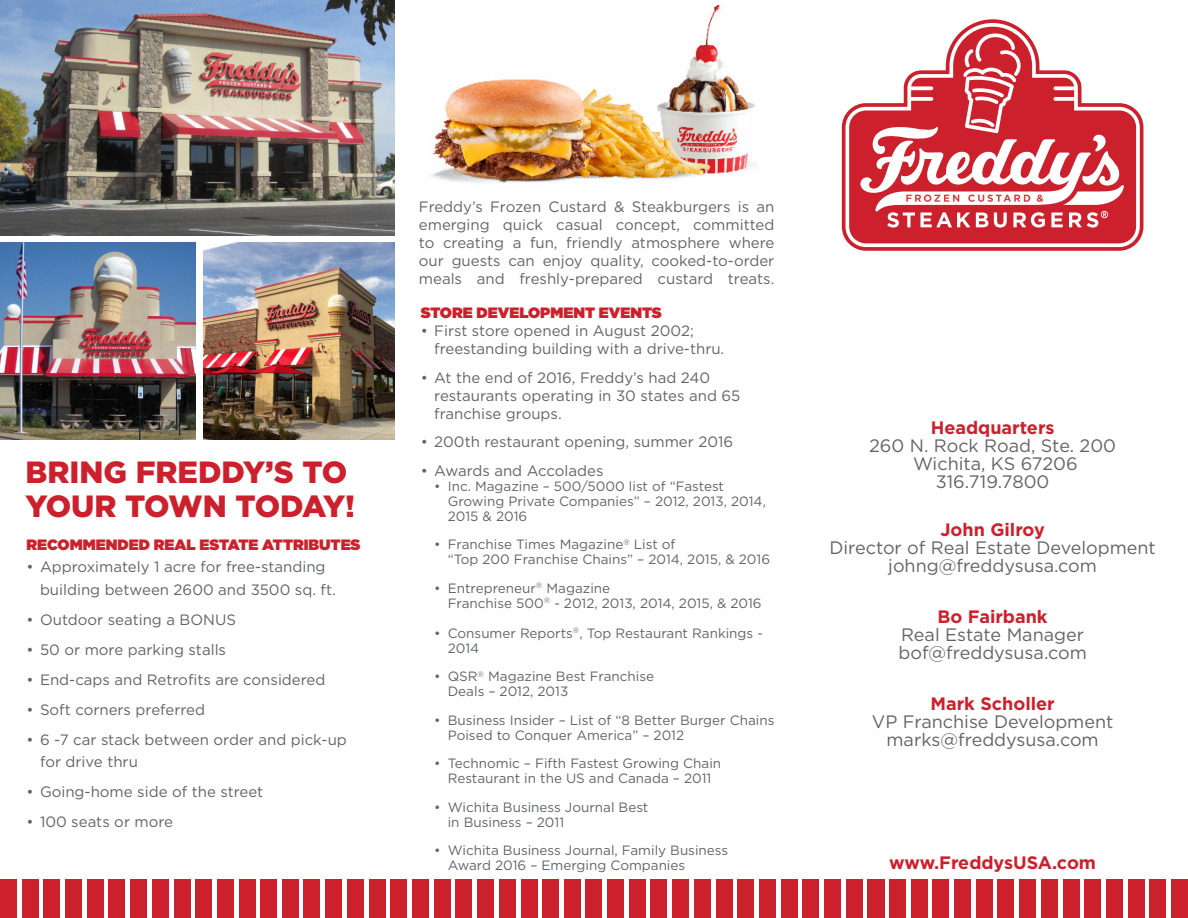
<style>
.page{position:relative;width:1188px;height:918px;background:#fff}
.page>*{position:absolute;margin:0;border:0;box-sizing:border-box;transform-origin:0 0}
.t1{font:900 30.6px/33.8px "Gotham";color:#cc202c}
.t2{font:18px "Gotham";color:#636466}
.t3{font:700 18px "Gotham";color:#cc202c}
.t4{font:15px/18px "Gotham";color:#636466}
.t5{font:900 15px "Gotham";color:#cc202c}
.t6{font:13.5px/15px "Gotham";color:#636466}
</style>
<div class="page">
<img style="left:0;top:243px;width:196px;height:197px">
<img style="left:204px;top:243px;width:190px;height:197px">
<img style="left:431px;top:5px;width:324px;height:178px">
<svg style="left:842px;top:19px;width:301px;height:232px"></svg>
<svg style="left:846px;top:23px;width:294px;height:224px"></svg>
<svg style="left:849px;top:27px;width:287px;height:216px;fill:#cc202c"></svg>
<svg style="left:860px;top:33px;width:264px;height:195px"></svg>
<div style="left:867px;top:879px;width:17px;height:39px;background:#cc202c"></div>
<div style="left:889px;top:879px;width:17px;height:39px;background:#cc202c"></div>
<div style="left:911px;top:879px;width:16px;height:39px;background:#cc202c"></div>
<div style="left:932px;top:879px;width:17px;height:39px;background:#cc202c"></div>
<div style="left:954px;top:879px;width:17px;height:39px;background:#cc202c"></div>
<div style="left:976px;top:879px;width:17px;height:39px;background:#cc202c"></div>
<div style="left:998px;top:879px;width:16px;height:39px;background:#cc202c"></div>
<div style="left:1019px;top:879px;width:17px;height:39px;background:#cc202c"></div>
<div style="left:1041px;top:879px;width:17px;height:39px;background:#cc202c"></div>
<div style="left:1063px;top:879px;width:16px;height:39px;background:#cc202c"></div>
<div style="left:1084px;top:879px;width:17px;height:39px;background:#cc202c"></div>
<div style="left:1106px;top:879px;width:17px;height:39px;background:#cc202c"></div>
<div style="left:1128px;top:879px;width:17px;height:39px;background:#cc202c"></div>
<div style="left:1149px;top:879px;width:17px;height:39px;background:#cc202c"></div>
<div style="left:1171px;top:879px;width:17px;height:39px;background:#cc202c"></div>
<div style="left:260px;top:879px;width:17px;height:39px;background:#cc202c"></div>
<div style="left:282px;top:879px;width:17px;height:39px;background:#cc202c"></div>
<div style="left:304px;top:879px;width:16px;height:39px;background:#cc202c"></div>
<div style="left:325px;top:879px;width:17px;height:39px;background:#cc202c"></div>
<div style="left:347px;top:879px;width:17px;height:39px;background:#cc202c"></div>
<div style="left:369px;top:879px;width:16px;height:39px;background:#cc202c"></div>
<div style="left:390px;top:879px;width:17px;height:39px;background:#cc202c"></div>
<div style="left:412px;top:879px;width:17px;height:39px;background:#cc202c"></div>
<div style="left:434px;top:879px;width:17px;height:39px;background:#cc202c"></div>
<div style="left:456px;top:879px;width:16px;height:39px;background:#cc202c"></div>
<div style="left:477px;top:879px;width:17px;height:39px;background:#cc202c"></div>
<div style="left:499px;top:879px;width:17px;height:39px;background:#cc202c"></div>
<div style="left:521px;top:879px;width:16px;height:39px;background:#cc202c"></div>
<div style="left:542px;top:879px;width:17px;height:39px;background:#cc202c"></div>
<div style="left:564px;top:879px;width:17px;height:39px;background:#cc202c"></div>
<div style="left:585px;top:879px;width:17px;height:39px;background:#cc202c"></div>
<div style="left:607px;top:879px;width:17px;height:39px;background:#cc202c"></div>
<div style="left:629px;top:879px;width:17px;height:39px;background:#cc202c"></div>
<div style="left:651px;top:879px;width:16px;height:39px;background:#cc202c"></div>
<div style="left:672px;top:879px;width:17px;height:39px;background:#cc202c"></div>
<div style="left:694px;top:879px;width:17px;height:39px;background:#cc202c"></div>
<div style="left:716px;top:879px;width:16px;height:39px;background:#cc202c"></div>
<div style="left:737px;top:879px;width:17px;height:39px;background:#cc202c"></div>
<div style="left:759px;top:879px;width:17px;height:39px;background:#cc202c"></div>
<div style="left:781px;top:879px;width:17px;height:39px;background:#cc202c"></div>
<div style="left:803px;top:879px;width:16px;height:39px;background:#cc202c"></div>
<div style="left:824px;top:879px;width:17px;height:39px;background:#cc202c"></div>
<div style="left:846px;top:879px;width:17px;height:39px;background:#cc202c"></div>
<div style="left:0;top:879px;width:17px;height:39px;background:#cc202c"></div>
<div style="left:22px;top:879px;width:17px;height:39px;background:#cc202c"></div>
<div style="left:43px;top:879px;width:17px;height:39px;background:#cc202c"></div>
<div style="left:65px;top:879px;width:17px;height:39px;background:#cc202c"></div>
<div style="left:87px;top:879px;width:17px;height:39px;background:#cc202c"></div>
<div style="left:109px;top:879px;width:16px;height:39px;background:#cc202c"></div>
<div style="left:130px;top:879px;width:17px;height:39px;background:#cc202c"></div>
<div style="left:152px;top:879px;width:17px;height:39px;background:#cc202c"></div>
<div style="left:174px;top:879px;width:16px;height:39px;background:#cc202c"></div>
<div style="left:195px;top:879px;width:17px;height:39px;background:#cc202c"></div>
<div style="left:217px;top:879px;width:17px;height:39px;background:#cc202c"></div>
<div style="left:239px;top:879px;width:17px;height:39px;background:#cc202c"></div>
<img style="left:0;top:0;width:394px;height:236px">
<p class="t1" style="left:26px;top:455px;width:331px">BRING FREDDY’S TO<br>YOUR TOWN TODAY!</p>
<p class="t5" style="left:27px;top:536px;width:336px">RECOMMENDED REAL ESTATE ATTRIBUTES</p>
<p class="t4" style="left:40px;top:555px;width:297px;line-height:22.5px;text-indent:-14px">• Approximately 1 acre for free-standing building between 2600 and 3500 sq. ft.</p>
<p class="t4" style="left:27px;top:610px;width:211px">• Outdoor seating a BONUS</p>
<p class="t4" style="left:27px;top:640px;width:201px">• 50 or more parking stalls</p>
<p class="t4" style="left:27px;top:670px;width:300px">• End-caps and Retrofits are considered</p>
<p class="t4" style="left:27px;top:700px;width:180px">• Soft corners preferred</p>
<p class="t4" style="left:40px;top:728px;width:308px;line-height:22.5px;text-indent:-14px">• 6 -7 car stack between order and pick-up for drive thru</p>
<p class="t4" style="left:27px;top:782px;width:238px">• Going-home side of the street</p>
<p class="t4" style="left:27px;top:812px;width:148px">• 100 seats or more</p>
<p class="t4" style="left:419px;top:197px;width:357px;text-align:justify">Freddy’s Frozen Custard &amp; Steakburgers is an emerging quick casual concept, committed to creating a fun, friendly atmosphere where our guests can enjoy quality, cooked-to-order meals and freshly-prepared custard treats.</p>
<p class="t5" style="left:421px;top:304px;width:243px">STORE DEVELOPMENT EVENTS</p>
<p class="t4" style="left:434px;top:322px;width:292px;text-indent:-14px">• First store opened in August 2002; freestanding building with a drive-thru.</p>
<p class="t4" style="left:434px;top:368px;width:308px;text-indent:-14px">• At the end of 2016, Freddy’s had 240 restaurants operating in 30 states and 65 franchise groups.</p>
<p class="t4" style="left:421px;top:433px;width:314px">• 200th restaurant opening, summer 2016</p>
<p class="t4" style="left:421px;top:461px;width:184px">• Awards and Accolades</p>
<p class="t6" style="left:448px;top:478px;width:320px;text-indent:-14px">• Inc. Magazine – 500/5000 list of “Fastest<br>Growing Private Companies” – 2012, 2013, 2014,<br>2015 &amp; 2016</p>
<p class="t6" style="left:448px;top:537px;width:324px;text-indent:-14px">• Franchise Times Magazine<sup>®</sup> List of<br>“Top 200 Franchise Chains” – 2014, 2015, &amp; 2016</p>
<p class="t6" style="left:448px;top:580px;width:315px;text-indent:-14px">• Entrepreneur<sup>®</sup> Magazine<br>Franchise 500<sup>®</sup> - 2012, 2013, 2014, 2015, &amp; 2016</p>
<p class="t6" style="left:448px;top:625px;width:317px;text-indent:-14px">• Consumer Reports<sup>®</sup>, Top Restaurant Rankings -<br>2014</p>
<p class="t6" style="left:448px;top:669px;width:208px;text-indent:-14px">• QSR<sup>®</sup> Magazine Best Franchise<br>Deals – 2012, 2013</p>
<p class="t6" style="left:448px;top:712px;width:328px;text-indent:-14px">• Business Insider – List of “8 Better Burger Chains<br>Poised to Conquer America” – 2012</p>
<p class="t6" style="left:434px;top:756px;width:288px;text-align:center">• Technomic – Fifth Fastest Growing Chain<br>Restaurant in the US and Canada – 2011</p>
<p class="t6" style="left:448px;top:799px;width:202px;text-indent:-14px">• Wichita Business Journal Best in Business – 2011</p>
<p class="t6" style="left:448px;top:843px;width:282px;text-indent:-14px">• Wichita Business Journal, Family Business<br>Award 2016 – Emerging Companies</p>
<p class="t3" style="left:931px;top:416px;width:125px">Headquarters</p>
<p class="t2" style="left:869px;top:436px;width:248px">260 N. Rock Road, Ste. 200</p>
<p class="t2" style="left:913px;top:454px;width:166px">Wichita, KS 67206</p>
<p class="t2" style="left:936px;top:472px;width:115px">316.719.7800</p>
<p class="t3" style="left:940px;top:518px;width:106px">John Gilroy</p>
<p class="t2" style="left:829px;top:538px;width:328px">Director of Real Estate Development</p>
<p class="t2" style="left:888px;top:556px;width:210px">johng@freddysusa.com</p>
<p class="t3" style="left:938px;top:605px;width:111px">Bo Fairbank</p>
<p class="t2" style="left:901px;top:625px;width:185px">Real Estate Manager</p>
<p class="t2" style="left:898px;top:643px;width:190px">bof@freddysusa.com</p>
<p class="t3" style="left:931px;top:692px;width:126px">Mark Scholler</p>
<p class="t2" style="left:872px;top:712px;width:243px">VP Franchise Development</p>
<p class="t2" style="left:887px;top:730px;width:214px">marks@freddysusa.com</p>
<p class="t3" style="left:889px;top:851px;width:208px">www.FreddysUSA.com</p>
</div>
